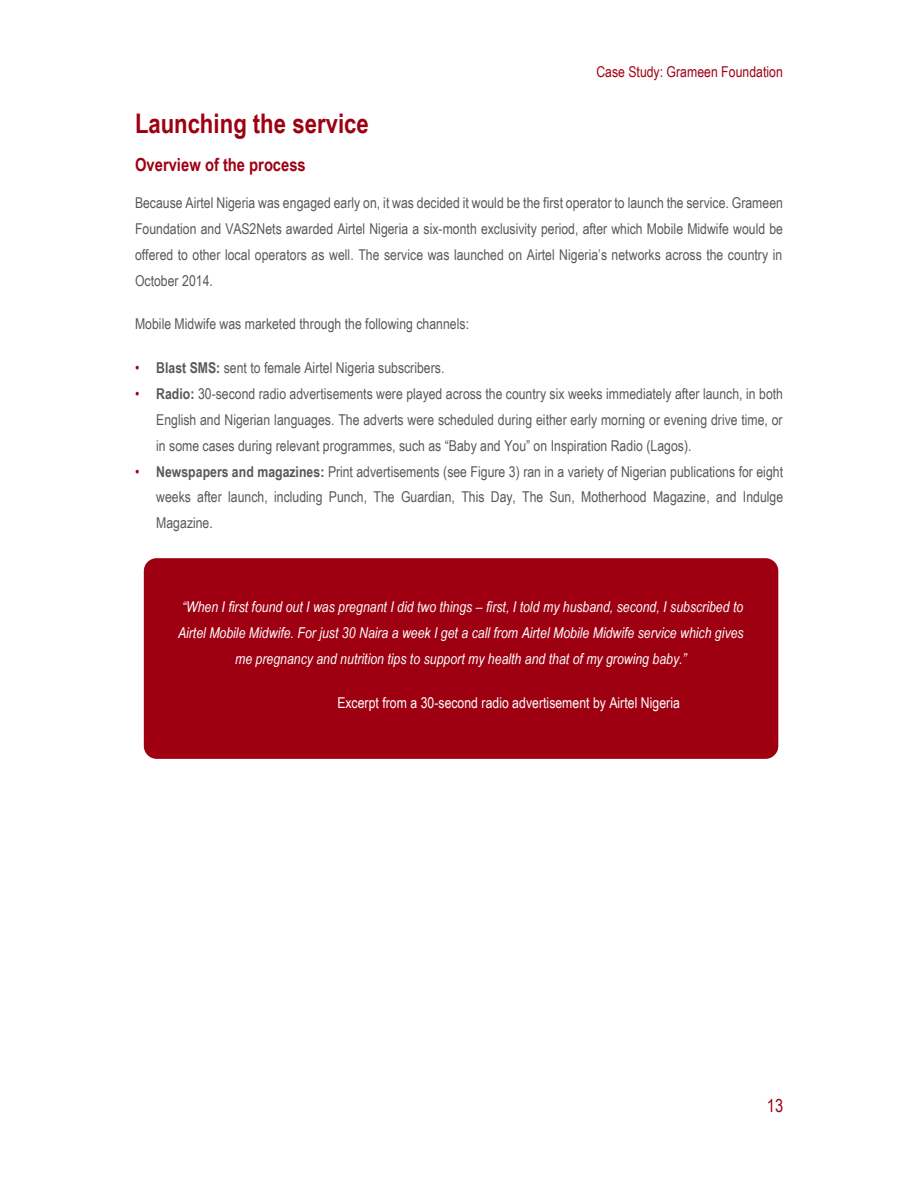
<style>
.page{position:relative;width:918px;height:1188px;background:#fff}
.page>*{position:absolute;margin:0;border:0;box-sizing:border-box;transform-origin:0 0}
.t1{font:700 27px "Arial Narrow";color:#9e0012}
.t2{font:700 18px "Arial Narrow";color:#9e0012}
.t3{font:18px "Arial Narrow";color:#9e0012}
.t4{font:15px/25.8px "Arial Narrow";color:#595959;text-align:justify}
.t5{font:italic 15px/25.8px "Arial Narrow";color:#fff;text-align:center}
.t6{font:15px "Arial Narrow";color:#fff}
.t7{font:15px "Arial Narrow";color:#9e0012}
.s1{color:#9f0013}
.s2{font-weight:700}
</style>
<div class="page">
<div style="left:144px;top:558px;width:634px;height:201px;background:#9e0012;border-radius:13px"></div>
<p class="t7" style="left:596px;top:63px;width:188px">Case Study: Grameen Foundation</p>
<h1 class="t1" style="left:135px;top:108px;width:235px">Launching the service</h1>
<h2 class="t2" style="left:135px;top:154px;width:172px">Overview of the process</h2>
<p class="t4" style="left:135px;top:190px;width:650px">Because Airtel Nigeria was engaged early on, it was decided it would be the first operator to launch the service. Grameen Foundation and VAS2Nets awarded Airtel Nigeria a six-month exclusivity period, after which Mobile Midwife would be offered to other local operators as well. The service was launched on Airtel Nigeria’s networks across the country in October 2014.</p>
<p class="t4" style="left:135px;top:311px;width:336px">Mobile Midwife was marketed through the following channels:</p>
<p class="t4" style="left:135px;top:355px;width:311px"><span class="s1">•</span> <span class="s2">Blast SMS:</span> sent to female Airtel Nigeria subscribers.</p>
<p class="t4" style="left:156px;top:381px;width:628px;text-indent:-21px"><span class="s1">•</span> <span class="s2">Radio:</span> 30-second radio advertisements were played across the country six weeks immediately after launch, in both English and Nigerian languages. The adverts were scheduled during either early morning or evening drive time, or in some cases during relevant programmes, such as “Baby and You” on Inspiration Radio (Lagos).</p>
<p class="t4" style="left:156px;top:458px;width:628px;text-indent:-21px"><span class="s1">•</span> <span class="s2">Newspapers and magazines:</span> Print advertisements (see Figure 3) ran in a variety of Nigerian publications for eight weeks after launch, including Punch, The Guardian, This Day, The Sun, Motherhood Magazine, and Indulge Magazine.</p>
<p class="t5" style="left:178px;top:594px;width:567px">“When I first found out I was pregnant I did two things – first, I told my husband, second, I subscribed to<br>Airtel Mobile Midwife. For just 30 Naira a week I get a call from Airtel Mobile Midwife service which gives me pregnancy and nutrition tips to support my health and that of my growing baby.”</p>
<p class="t6" style="left:337px;top:694px;width:344px">Excerpt from a 30-second radio advertisement by Airtel Nigeria</p>
<p class="t3" style="left:767px;top:1095px;width:18px">13</p>
</div>
